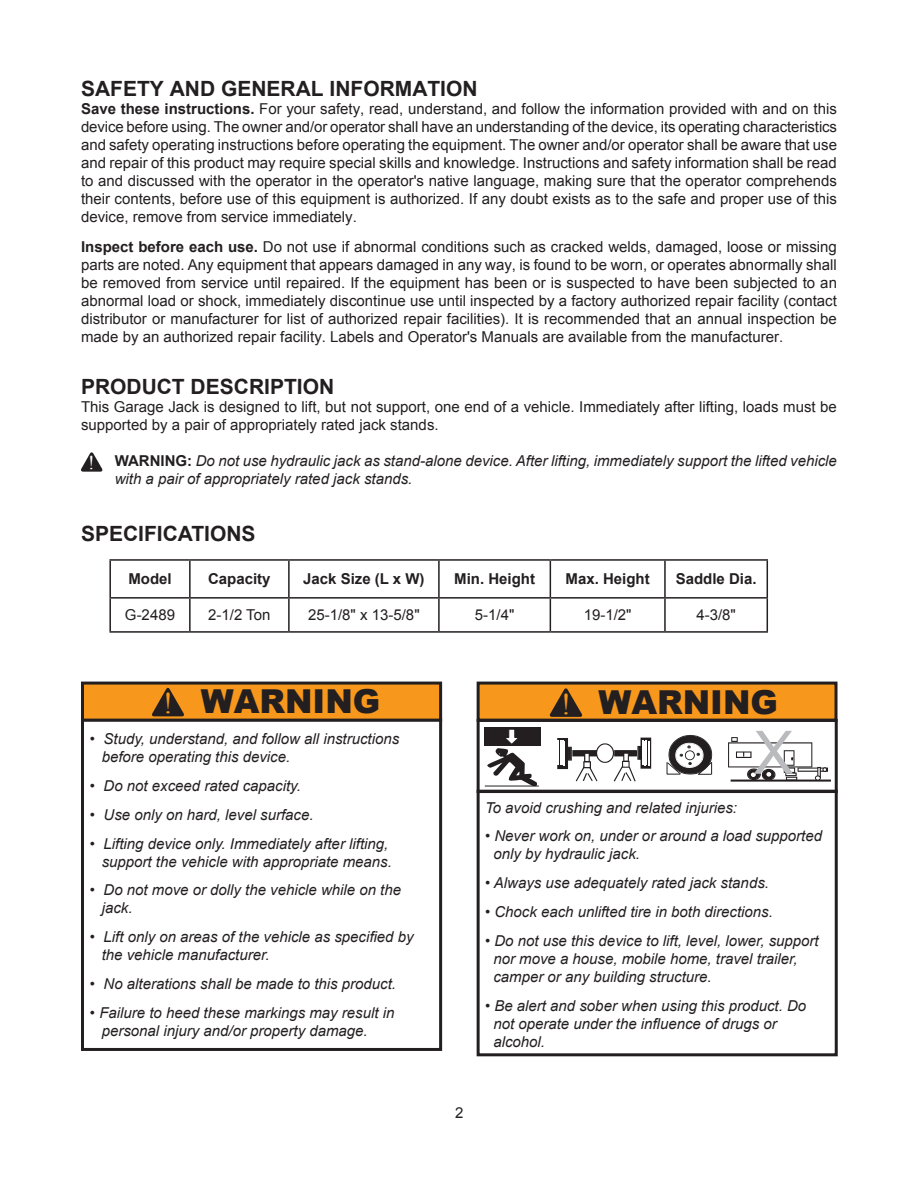
<style>
.page{position:relative;width:918px;height:1188px;background:#fff}
.page>*{position:absolute;margin:0;border:0;box-sizing:border-box;transform-origin:0 0}
.t1{font:60px "Arial";color:#babbbe}
.t2{font:900 33px "Arial";color:#231f20}
.t3{font:700 21px "Arial";color:#231f20}
.t4{font:19.5px "Times New Roman";color:#fff}
.t5{font:15px/18px "Arial";color:#231f20;text-align:justify}
.t6{font:italic 15px/18px "Arial";color:#231f20}
.t7{font:700 15px "Arial";color:#231f20}
.s1{font-weight:700}
.s2{font-weight:700;font-style:normal}
.s3{font-family:"Times New Roman";font-weight:400;font-size:30px;color:#f7981d}
</style>
<div class="page">
<svg style="left:81px;top:452px;width:22px;height:20px"></svg>
<svg style="left:549px;top:561px;width:218px;height:36px"></svg>
<hr style="left:109px;top:559px;width:81px;height:2px;background:#231f20">
<hr style="left:109px;top:561px;width:2px;height:36px;background:#231f20">
<hr style="left:190px;top:559px;width:99px;height:2px;background:#231f20">
<hr style="left:189px;top:561px;width:2px;height:36px;background:#231f20">
<hr style="left:289px;top:559px;width:150px;height:2px;background:#231f20">
<hr style="left:288px;top:561px;width:2px;height:36px;background:#231f20">
<hr style="left:439px;top:559px;width:111px;height:2px;background:#231f20">
<hr style="left:438px;top:561px;width:2px;height:36px;background:#231f20">
<hr style="left:550px;top:559px;width:115px;height:2px;background:#231f20">
<hr style="left:550px;top:561px;width:1px;height:36px;background:#231f20">
<hr style="left:665px;top:559px;width:103px;height:2px;background:#231f20">
<hr style="left:664px;top:561px;width:2px;height:36px;background:#231f20">
<hr style="left:767px;top:561px;width:1px;height:36px;background:#231f20">
<hr style="left:109px;top:597px;width:81px;height:2px;background:#231f20">
<hr style="left:109px;top:599px;width:2px;height:32px;background:#231f20">
<hr style="left:190px;top:597px;width:99px;height:2px;background:#231f20">
<hr style="left:189px;top:599px;width:2px;height:32px;background:#231f20">
<hr style="left:289px;top:597px;width:150px;height:2px;background:#231f20">
<hr style="left:288px;top:599px;width:2px;height:32px;background:#231f20">
<hr style="left:439px;top:597px;width:111px;height:2px;background:#231f20">
<hr style="left:438px;top:599px;width:2px;height:32px;background:#231f20">
<hr style="left:550px;top:597px;width:115px;height:2px;background:#231f20">
<hr style="left:550px;top:599px;width:1px;height:32px;background:#231f20">
<hr style="left:665px;top:597px;width:103px;height:2px;background:#231f20">
<hr style="left:664px;top:599px;width:2px;height:32px;background:#231f20">
<hr style="left:767px;top:599px;width:1px;height:32px;background:#231f20">
<hr style="left:109px;top:631px;width:81px;height:2px;background:#231f20">
<hr style="left:190px;top:631px;width:99px;height:2px;background:#231f20">
<hr style="left:289px;top:631px;width:150px;height:2px;background:#231f20">
<hr style="left:439px;top:631px;width:111px;height:2px;background:#231f20">
<hr style="left:550px;top:631px;width:115px;height:2px;background:#231f20">
<hr style="left:665px;top:631px;width:103px;height:2px;background:#231f20">
<div style="left:81px;top:718px;width:361px;height:333px;border:3px solid #231f20"></div>
<div style="left:82px;top:683px;width:359px;height:37px;background:#f7981d"></div>
<div style="left:81px;top:682px;width:361px;height:40px;border:3px solid #231f20"></div>
<svg style="left:152px;top:687px;width:32px;height:30px"></svg>
<div style="left:477px;top:790px;width:361px;height:266px;border:3px solid #231f20"></div>
<div style="left:477px;top:719px;width:361px;height:74px;border:3px solid #231f20"></div>
<div style="left:484px;top:728px;width:57px;height:18px;background:#231f20"></div>
<hr style="left:485px;top:786px;width:54px;height:1px;background:#231f20">
<svg style="left:487px;top:729px;width:50px;height:58px"></svg>
<svg style="left:557px;top:738px;width:94px;height:43px"></svg>
<svg style="left:667px;top:735px;width:45px;height:40px"></svg>
<svg style="left:728px;top:737px;width:103px;height:45px"></svg>
<div style="left:478px;top:683px;width:358px;height:37px;background:#f7981d"></div>
<div style="left:477px;top:682px;width:361px;height:40px;border:3px solid #231f20"></div>
<svg style="left:550px;top:688px;width:33px;height:32px"></svg>
<h3 class="t3" style="left:81px;top:75px;width:398px">SAFETY AND GENERAL INFORMATION</h3>
<p class="t5" style="left:81px;top:100px;width:758px"><span class="s1">Save these instructions.</span> For your safety, read, understand, and follow the information provided with and on this device before using. The owner and/or operator shall have an understanding of the device, its operating characteristics and safety operating instructions before operating the equipment. The owner and/or operator shall be aware that use and repair of this product may require special skills and knowledge. Instructions and safety information shall be read to and discussed with the operator in the operator's native language, making sure that the operator comprehends their contents, before use of this equipment is authorized. If any doubt exists as to the safe and proper use of this device, remove from service immediately.</p>
<p class="t5" style="left:81px;top:238px;width:758px"><span class="s1">Inspect before each use.</span> Do not use if abnormal conditions such as cracked welds, damaged, loose or missing parts are noted. Any equipment that appears damaged in any way, is found to be worn, or operates abnormally shall be removed from service until repaired. If the equipment has been or is suspected to have been subjected to an abnormal load or shock, immediately discontinue use until inspected by a factory authorized repair facility (contact distributor or manufacturer for list of authorized repair facilities). It is recommended that an annual inspection be made by an authorized repair facility. Labels and Operator's Manuals are available from the manufacturer.</p>
<h3 class="t3" style="left:81px;top:373px;width:255px">PRODUCT DESCRIPTION</h3>
<p class="t5" style="left:81px;top:398px;width:757px">This Garage Jack is designed to lift, but not support, one end of a vehicle. Immediately after lifting, loads must be supported by a pair of appropriately rated jack stands.</p>
<p class="t6" style="left:115px;top:452px;width:724px"><span class="s2">WARNING:</span> Do not use hydraulic jack as stand-alone device. After lifting, immediately support the lifted vehicle with a pair of appropriately rated jack stands.</p>
<h3 class="t4" style="left:88px;top:450px;width:8px">!</h3>
<h3 class="t3" style="left:81px;top:520px;width:176px">SPECIFICATIONS</h3>
<p class="t7" style="left:128px;top:569px;width:45px">Model</p>
<p class="t7" style="left:208px;top:569px;width:64px">Capacity</p>
<p class="t7" style="left:303px;top:569px;width:123px">Jack Size (L x W)</p>
<p class="t7" style="left:454px;top:569px;width:82px">Min. Height</p>
<p class="t7" style="left:566px;top:569px;width:86px">Max. Height</p>
<p class="t7" style="left:676px;top:569px;width:82px">Saddle Dia.</p>
<p class="t5" style="left:125px;top:606px;width:52px">G-2489</p>
<p class="t5" style="left:208px;top:606px;width:64px">2-1/2 Ton</p>
<p class="t5" style="left:308px;top:606px;width:113px">25-1/8" x 13-5/8"</p>
<p class="t5" style="left:475px;top:606px;width:41px">5-1/4"</p>
<p class="t5" style="left:584px;top:606px;width:49px">19-1/2"</p>
<p class="t5" style="left:696px;top:606px;width:41px">4-3/8"</p>
<h2 class="t2" style="left:163px;top:677px;width:219px"><span class="s3">!</span> WARNING</h2>
<p class="t6" style="left:102px;top:730px;width:299px;text-indent:-12px">• Study, understand, and follow all instructions before operating this device.</p>
<p class="t6" style="left:90px;top:777px;width:212px">• Do not exceed rated capacity.</p>
<p class="t6" style="left:90px;top:806px;width:225px">• Use only on hard, level surface.</p>
<p class="t6" style="left:90px;top:835px;width:304px;text-align:right">• Lifting device only. Immediately after lifting, support the vehicle with appropriate means.</p>
<p class="t6" style="left:102px;top:881px;width:301px;text-indent:-12px">• Do not move or dolly the vehicle while on the jack.</p>
<p class="t6" style="left:102px;top:928px;width:313px;text-indent:-12px">• Lift only on areas of the vehicle as specified by the vehicle manufacturer.</p>
<p class="t6" style="left:90px;top:975px;width:308px">• No alterations shall be made to this product.</p>
<p class="t6" style="left:102px;top:1004px;width:294px;text-indent:-12px">• Failure to heed these markings may result in personal injury and/or property damage.</p>
<h2 class="t2" style="left:561px;top:678px;width:218px"><span class="s3">!</span> WARNING</h2>
<h1 class="t1" style="left:754px;top:713px;width:42px">X</h1>
<p class="t6" style="left:485px;top:799px;width:254px">To avoid crushing and related injuries:</p>
<p class="t6" style="left:493px;top:827px;width:330px;text-indent:-8px">• Never work on, under or around a load supported only by hydraulic jack.</p>
<p class="t6" style="left:485px;top:874px;width:285px">• Always use adequately rated jack stands.</p>
<p class="t6" style="left:485px;top:903px;width:289px">• Chock each unlifted tire in both directions.</p>
<p class="t6" style="left:493px;top:932px;width:327px;text-indent:-8px">• Do not use this device to lift, level, lower, support nor move a house, mobile home, travel trailer, camper or any building structure.</p>
<p class="t6" style="left:493px;top:997px;width:314px;text-indent:-8px">• Be alert and sober when using this product. Do not operate under the influence of drugs or alcohol.</p>
<p class="t5" style="left:455px;top:1104px;width:10px">2</p>
</div>
